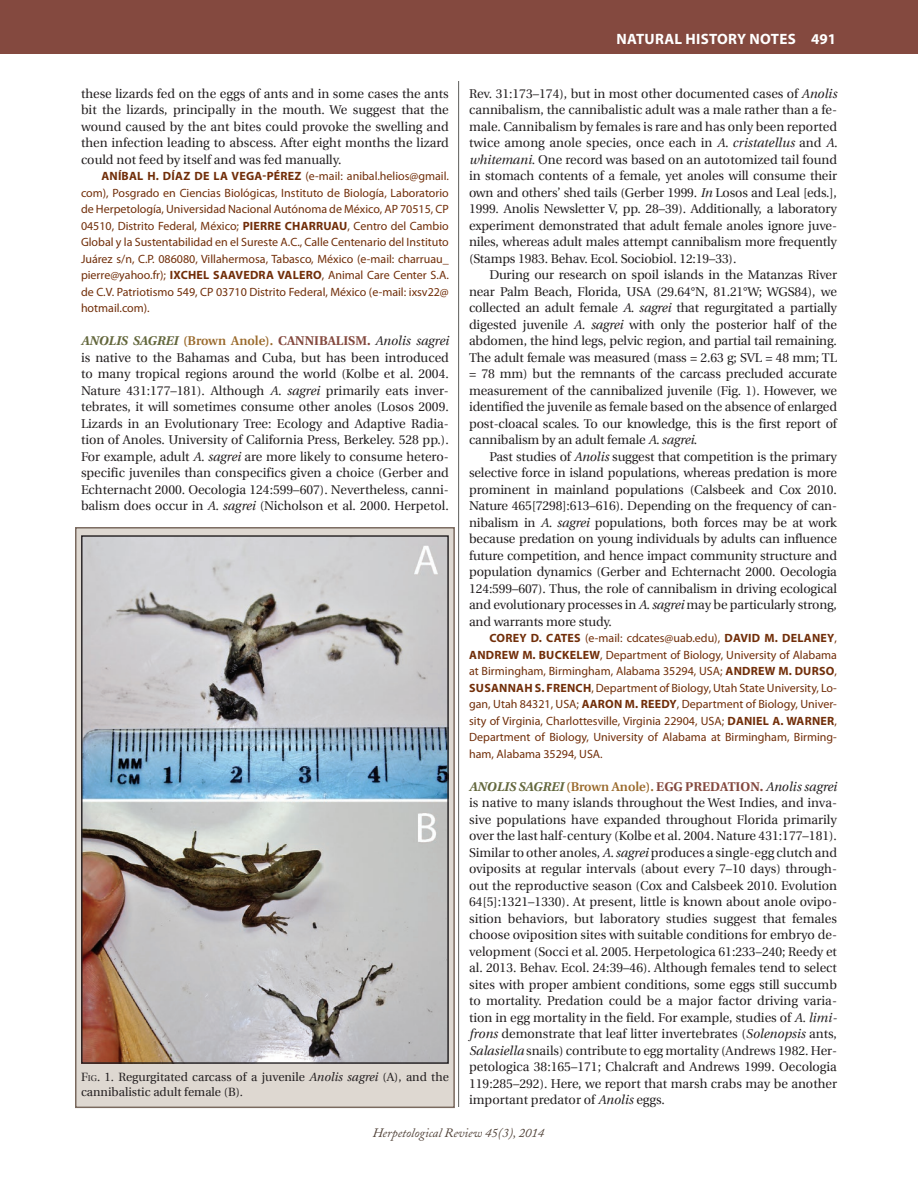
<style>
.page{position:relative;width:918px;height:1188px;background:#fff}
.page>*{position:absolute;margin:0;border:0;box-sizing:border-box;transform-origin:0 0}
.t1{font:700 15px "Myriad Pro";letter-spacing:.02em;color:#fff}
.Nat_Hist_nested_para{font:12.75px/16.5px "Utopia";letter-spacing:-.01em;color:#231f20;text-align:justify}
.t2{font:italic 12.75px "Adobe Caslon";color:#504137}
.Geo_Dist_authors{font:12px/16.5px "Myriad Pro";color:#712e09;text-align:justify}
.t3{font:12px/15px "Utopia";color:#231f20}
.s1{font-weight:700}
.s2{font-weight:700;font-style:italic;color:#63673c}
.s3{font-weight:600;color:#9a6a2c}
.s4{font-weight:700;color:#84493f}
.s5{font-style:italic}
.s6{font-style:inherit}
.s7{font-size:8.4px}
</style>
<div class="page">
<hr style="left:458px;top:81px;width:1px;height:1026px;background:#5e5e5c">
<div style="left:0;top:0;width:918px;height:54px;background:#84493f"></div>
<div style="left:75px;top:527px;width:380px;height:581px;background:#ded8d1;border:2px solid #7a6a5f"></div>
<img style="left:83px;top:537px;width:364px;height:525px">
<p class="Nat_Hist_nested_para" style="left:81px;top:85px;width:369px">these lizards fed on the eggs of ants and in some cases the ants bit the lizards, principally in the mouth. We suggest that the wound caused by the ant bites could provoke the swelling and then infection leading to abscess. After eight months the lizard could not feed by itself and was fed manually.</p>
<p class="Geo_Dist_authors" style="left:81px;top:168px;width:369px;text-indent:20px"><span class="s1">ANÍBAL H. DÍAZ DE LA VEGA-PÉREZ</span> (e-mail: anibal.helios@gmail. com), Posgrado en Ciencias Biológicas, Instituto de Biología, Laboratorio de Herpetología, Universidad Nacional Autónoma de México, AP 70515, CP 04510, Distrito Federal, México; <span class="s1">PIERRE CHARRUAU</span>, Centro del Cambio Global y la Sustentabilidad en el Sureste A.C., Calle Centenario del Instituto Juárez s/n, C.P. 086080, Villahermosa, Tabasco, México (e-mail: charruau_ pierre@yahoo.fr); <span class="s1">IXCHEL SAAVEDRA VALERO</span>, Animal Care Center S.A. de C.V. Patriotismo 549, CP 03710 Distrito Federal, México (e-mail: ixsv22@ hotmail.com).</p>
<p class="Nat_Hist_nested_para" style="left:81px;top:333px;width:369px"><span class="s2">ANOLIS SAGREI</span> <span class="s3">(Brown Anole).</span> <span class="s4">CANNIBALISM.</span> <span class="s5">Anolis sagrei </span>is native to the Bahamas and Cuba, but has been introduced to many tropical regions around the world (Kolbe et al. 2004.<br>Nature 431:177–181). Although <span class="s5">A. sagrei</span> primarily eats inver&shy;tebrates, it will sometimes consume other anoles (Losos 2009.<br>Lizards in an Evolutionary Tree: Ecology and Adaptive Radia&shy;tion of Anoles. University of California Press, Berkeley. 528 pp.).<br>For example, adult <span class="s5">A. sagrei</span> are more likely to consume hetero&shy;specific juveniles than conspecifics given a choice (Gerber and Echternacht 2000. Oecologia 124:599–607). Nevertheless, canni&shy;balism does occur in <span class="s5">A. sagrei</span> (Nicholson et al. 2000. Herpetol.</p>
<p class="t3" style="left:81px;top:1070px;width:369px"><span class="s6">F</span><span class="s7">ig</span><span class="s6">.</span> 1. Regurgitated carcass of a juvenile <span class="s5">Anolis sagrei</span> (A), and the cannibalistic adult female (B).</p>
<p class="t1" style="left:616px;top:29px;width:221px">NATURAL HISTORY NOTES 491</p>
<p class="Nat_Hist_nested_para" style="left:469px;top:85px;width:370px">Rev. 31:173–174), but in most other documented cases of <span class="s5">Anolis </span>cannibalism, the cannibalistic adult was a male rather than a fe&shy;male. Cannibalism by females is rare and has only been reported twice among anole species, once each in <span class="s5">A. cristatellus</span> and <span class="s5">A. whitemani</span>. One record was based on an autotomized tail found in stomach contents of a female, yet anoles will consume their own and others’ shed tails (Gerber 1999. <span class="s5">In</span> Losos and Leal [eds.], 1999. Anolis Newsletter V, pp. 28–39). Additionally, a laboratory experiment demonstrated that adult female anoles ignore juve&shy;niles, whereas adult males attempt cannibalism more frequently (Stamps 1983. Behav. Ecol. Sociobiol. 12:19–33).</p>
<p class="Nat_Hist_nested_para" style="left:469px;top:267px;width:369px;text-indent:20px">During our research on spoil islands in the Matanzas River near Palm Beach, Florida, USA (29.64°N, 81.21°W; WGS84), we collected an adult female <span class="s5">A. sagrei</span> that regurgitated a partially digested juvenile <span class="s5">A. sagrei</span> with only the posterior half of the abdomen, the hind legs, pelvic region, and partial tail remaining.<br>The adult female was measured (mass = 2.63 g; SVL = 48 mm; TL = 78 mm) but the remnants of the carcass precluded accurate measurement of the cannibalized juvenile (Fig. 1). However, we identified the juvenile as female based on the absence of enlarged post-cloacal scales. To our knowledge, this is the first report of cannibalism by an adult female <span class="s5">A. sagrei</span>.</p>
<p class="Nat_Hist_nested_para" style="left:469px;top:448px;width:369px;text-indent:20px">Past studies of <span class="s5">Anolis</span> suggest that competition is the primary selective force in island populations, whereas predation is more prominent in mainland populations (Calsbeek and Cox 2010.<br>Nature 465[7298]:613–616). Depending on the frequency of can&shy;nibalism in <span class="s5">A. sagrei</span> populations, both forces may be at work because predation on young individuals by adults can influence future competition, and hence impact community structure and population dynamics (Gerber and Echternacht 2000. Oecologia 124:599–607). Thus, the role of cannibalism in driving ecological and evolutionary processes in <span class="s5">A. sagrei</span> may be particularly strong, and warrants more study.</p>
<p class="Geo_Dist_authors" style="left:469px;top:630px;width:369px;text-indent:20px"><span class="s1">COREY D. CATES</span> (e-mail: cdcates@uab.edu), <span class="s1">DAVID M. DELANEY</span>, <span class="s1">ANDREW M. BUCKELEW</span>, Department of Biology, University of Alabama at Birmingham, Birmingham, Alabama 35294, USA; <span class="s1">ANDREW M. DURSO</span>, <span class="s1">SUSANNAH S. FRENCH</span>, Department of Biology, Utah State University, Lo&shy;gan, Utah 84321, USA; <span class="s1">AARON M. REEDY</span>, Department of Biology, Univer&shy;sity of Virginia, Charlottesville, Virginia 22904, USA; <span class="s1">DANIEL A. WARNER</span>, Department of Biology, University of Alabama at Birmingham, Birming&shy;ham, Alabama 35294, USA.</p>
<p class="Nat_Hist_nested_para" style="left:469px;top:778px;width:369px"><span class="s2">ANOLIS SAGREI</span> <span class="s3">(Brown Anole).</span> <span class="s4">EGG PREDATION.</span> <span class="s5">Anolis sagrei </span>is native to many islands throughout the West Indies, and inva&shy;sive populations have expanded throughout Florida primarily over the last half-century (Kolbe et al. 2004. Nature 431:177–181).<br>Similar to other anoles, <span class="s5">A. sagrei</span> produces a single-egg clutch and oviposits at regular intervals (about every 7–10 days) through&shy;out the reproductive season (Cox and Calsbeek 2010. Evolution 64[5]:1321–1330). At present, little is known about anole ovipo&shy;sition behaviors, but laboratory studies suggest that females choose oviposition sites with suitable conditions for embryo de&shy;velopment (Socci et al. 2005. Herpetologica 61:233–240; Reedy et al. 2013. Behav. Ecol. 24:39–46). Although females tend to select sites with proper ambient conditions, some eggs still succumb to mortality. Predation could be a major factor driving varia&shy;tion in egg mortality in the field. For example, studies of <span class="s5">A. limi&shy;frons</span> demonstrate that leaf litter invertebrates (<span class="s5">Solenopsis</span> ants, <span class="s5">Salasiella</span> snails) contribute to egg mortality (Andrews 1982. Her&shy;petologica 38:165–171; Chalcraft and Andrews 1999. Oecologia 119:285–292). Here, we report that marsh crabs may be another important predator of <span class="s5">Anolis</span> eggs.</p>
<p class="t2" style="left:373px;top:1126px;width:173px">Herpetological Review 45(3), 2014</p>
</div>
